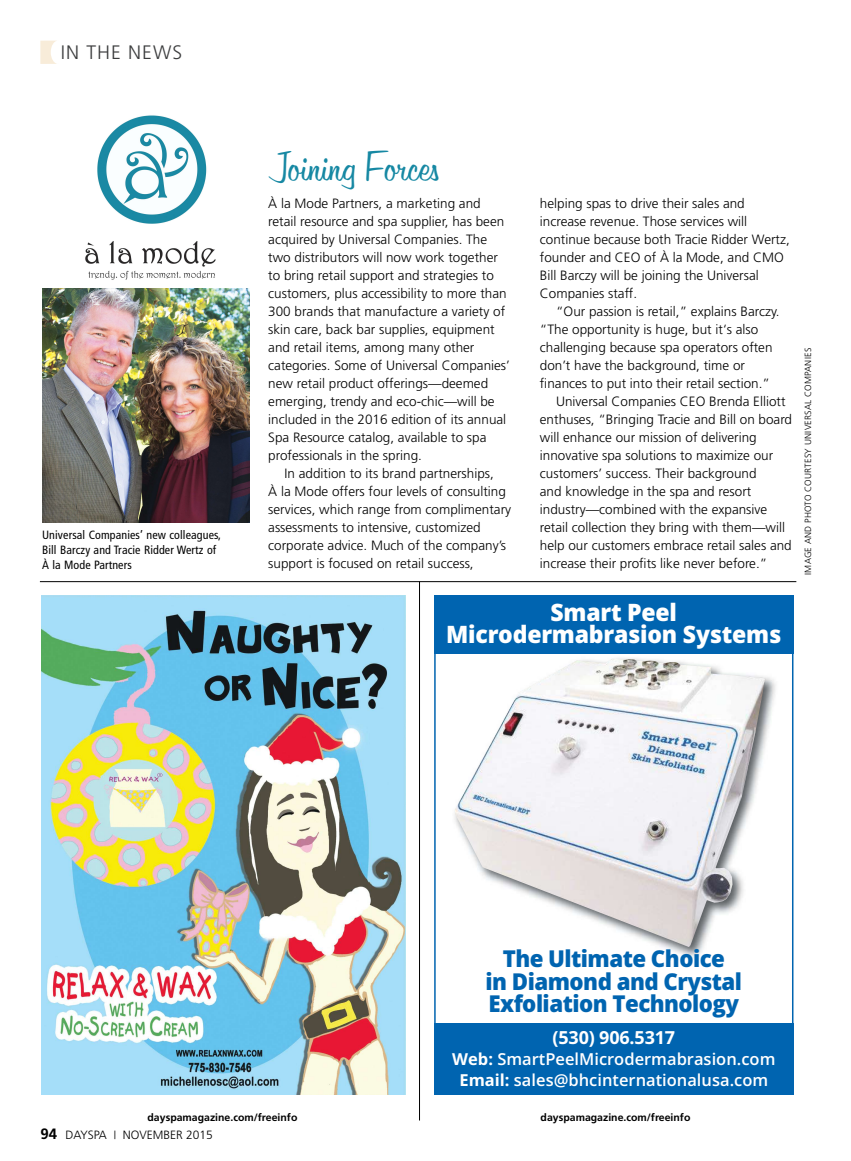
<style>
.page{position:relative;width:851px;height:1161px;background:#fff}
.page>*{position:absolute;margin:0;border:0;box-sizing:border-box;transform-origin:0 0}
.t1{font:45px "Filmotype Harmony";color:#1688a3}
.t2{font:800 24px/22.5px "Open Sans";letter-spacing:-.01em;color:#fff;text-align:center;scale:.96 1}
.t3{font:800 23.25px/22.5px "Open Sans";letter-spacing:-.025em;color:#0064b0;text-align:center;scale:.96 1}
.t4{font:300 19.5px "Frutiger";letter-spacing:.05em;color:#3c3d3e}
.t5{font:700 18px "Open Sans";letter-spacing:-.01em;color:#fff}
.t6{font:600 16.5px/21px "Open Sans";color:#fff;text-align:center}
.t7{font:300 13.5px "Frutiger";color:#000}
.t8{font:condensed 12px/15px "Frutiger";letter-spacing:.01em;color:#000}
.t9{font:300 12px "Frutiger";color:#000}
.t10{font:700 10.5px "Frutiger";color:#000}
.t11{font:300 9px "Frutiger";letter-spacing:.03em;color:#000}
.s1{font-weight:700}
.s2{font-weight:700;font-size:15px}
</style>
<div class="page">
<img style="left:72px;top:115px;width:156px;height:174px">
<hr style="left:40px;top:581px;width:756px;height:1px;background:#000">
<img style="left:41px;top:595px;width:365px;height:500px">
<div style="left:434px;top:1023px;width:359px;height:72px;background:#0064b0"></div>
<div style="left:434px;top:595px;width:359px;height:59px;background:#0064b0"></div>
<div style="left:434px;top:595px;width:359px;height:500px;border:2px solid #0064b0"></div>
<img style="left:612px;top:658px;width:164px;height:300px">
<img style="left:454px;top:659px;width:311px;height:288px">
<hr style="left:419px;top:581px;width:1px;height:540px;background:#000">
<svg style="left:40px;top:41px;width:17px;height:23px"></svg>
<img style="left:42px;top:289px;width:208px;height:233px">
<p class="t4" style="left:61px;top:45px;width:123px">IN THE NEWS</p>
<p class="t8" style="left:42px;top:528px;width:180px">Universal Companies’ new colleagues,<br>Bill Barczy and Tracie Ridder Wertz of<br>À la Mode Partners</p>
<p class="t1" style="left:268px;top:148px;width:172px">Joining Forces</p>
<p class="t7" style="left:268px;top:198px;width:214px">À la Mode Partners, a marketing and</p>
<p class="t7" style="left:268px;top:216px;width:237px">retail resource and spa supplier, has been</p>
<p class="t7" style="left:268px;top:234px;width:220px">acquired by Universal Companies. The</p>
<p class="t7" style="left:268px;top:252px;width:231px">two distributors will now work together</p>
<p class="t7" style="left:268px;top:270px;width:227px">to bring retail support and strategies to</p>
<p class="t7" style="left:268px;top:288px;width:240px">customers, plus accessibility to more than</p>
<p class="t7" style="left:268px;top:306px;width:238px">300 brands that manufacture a variety of</p>
<p class="t7" style="left:268px;top:324px;width:228px">skin care, back bar supplies, equipment</p>
<p class="t7" style="left:268px;top:342px;width:208px">and retail items, among many other</p>
<p class="t7" style="left:268px;top:360px;width:243px">categories. Some of Universal Companies’</p>
<p class="t7" style="left:268px;top:378px;width:221px">new retail product offerings—deemed</p>
<p class="t7" style="left:268px;top:396px;width:228px">emerging, trendy and eco-chic—will be</p>
<p class="t7" style="left:268px;top:414px;width:239px">included in the 2016 edition of its annual</p>
<p class="t7" style="left:268px;top:432px;width:220px">Spa Resource catalog, available to spa</p>
<p class="t7" style="left:268px;top:450px;width:155px">professionals in the spring.</p>
<p class="t7" style="left:284px;top:468px;width:211px">In addition to its brand partnerships,</p>
<p class="t7" style="left:268px;top:486px;width:239px">À la Mode offers four levels of consulting</p>
<p class="t7" style="left:268px;top:504px;width:244px">services, which range from complimentary</p>
<p class="t7" style="left:268px;top:522px;width:214px">assessments to intensive, customized</p>
<p class="t7" style="left:268px;top:540px;width:239px">corporate advice. Much of the company’s</p>
<p class="t7" style="left:268px;top:558px;width:207px">support is focused on retail success,</p>
<p class="t7" style="left:540px;top:198px;width:206px">helping spas to drive their sales and</p>
<p class="t7" style="left:540px;top:216px;width:209px">increase revenue. Those services will</p>
<p class="t7" style="left:540px;top:234px;width:251px">continue because both Tracie Ridder Wertz,</p>
<p class="t7" style="left:540px;top:252px;width:245px">founder and CEO of À la Mode, and CMO</p>
<p class="t7" style="left:540px;top:270px;width:220px">Bill Barczy will be joining the Universal</p>
<p class="t7" style="left:540px;top:288px;width:99px">Companies staff.</p>
<p class="t7" style="left:556px;top:306px;width:225px">“Our passion is retail,” explains Barczy.</p>
<p class="t7" style="left:540px;top:324px;width:220px">“The opportunity is huge, but it‘s also</p>
<p class="t7" style="left:540px;top:342px;width:234px">challenging because spa operators often</p>
<p class="t7" style="left:540px;top:360px;width:207px">don’t have the background, time or</p>
<p class="t7" style="left:540px;top:378px;width:232px">finances to put into their retail section.”</p>
<p class="t7" style="left:556px;top:396px;width:231px">Universal Companies CEO Brenda Elliott</p>
<p class="t7" style="left:540px;top:414px;width:254px">enthuses, “Bringing Tracie and Bill on board</p>
<p class="t7" style="left:540px;top:432px;width:218px">will enhance our mission of delivering</p>
<p class="t7" style="left:540px;top:450px;width:235px">innovative spa solutions to maximize our</p>
<p class="t7" style="left:540px;top:468px;width:218px">customers’ success. Their background</p>
<p class="t7" style="left:540px;top:486px;width:213px">and knowledge in the spa and resort</p>
<p class="t7" style="left:540px;top:504px;width:229px">industry—combined with the expansive</p>
<p class="t7" style="left:540px;top:522px;width:247px">retail collection they bring with them—will</p>
<p class="t7" style="left:540px;top:540px;width:253px">help our customers embrace retail sales and</p>
<p class="t7" style="left:540px;top:558px;width:229px">increase their profits like never before.”</p>
<p class="t2" style="left:446px;top:600px;width:350px">Smart Peel<br>Microdermabrasion Systems</p>
<p class="t11" style="left:804px;top:575px;width:229px;rotate:-90deg">IMAGE AND PHOTO COURTESY UNIVERSAL COMPANIES</p>
<p class="t3" style="left:485px;top:947px;width:269px">The Ultimate Choice<br>in Diamond and Crystal<br>Exfoliation Technology</p>
<p class="t5" style="left:552px;top:1025px;width:124px">(530) 906.5317</p>
<p class="t6" style="left:452px;top:1048px;width:325px"><span class="s1">Web:</span> SmartPeelMicrodermabrasion.com<br><span class="s1">Email:</span> sales@bhcinternationalusa.com</p>
<p class="t10" style="left:147px;top:1113px;width:151px">dayspamagazine.com/freeinfo</p>
<p class="t10" style="left:540px;top:1113px;width:151px">dayspamagazine.com/freeinfo</p>
<p class="t9" style="left:40px;top:1130px;width:174px"><span class="s2">94</span> DAYSPA <sup>|</sup> NOVEMBER 2015</p>
</div>
